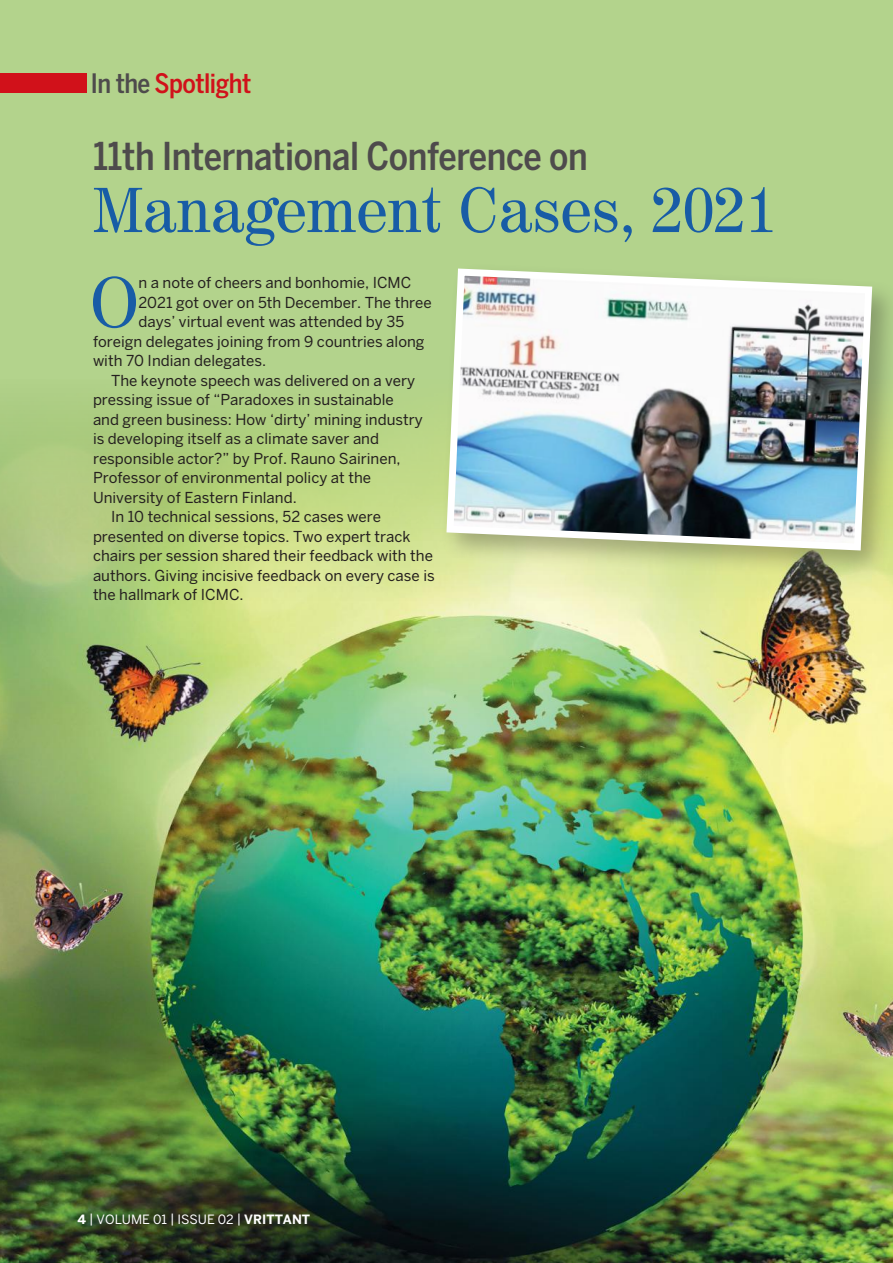
<style>
.page{position:relative;width:893px;height:1263px;background:#b3d38c}
.page>*{position:absolute;margin:0;border:0;box-sizing:border-box;transform-origin:0 0}
.t1{font:70.65px "Century 725 BT";color:#185ca6}
.t2{font:63px "Century 725 BT";letter-spacing:-.01em;color:#185ca6}
.t3{font:500 38.1px "Benton Sans Cond";letter-spacing:-.01em;color:#4e4b4c}
.t4{font:500 26.55px "Benton Sans Cond";letter-spacing:-.02em;color:#d1111a}
.t5{font:15px "Benton Sans";color:#241f1f}
.t6{font:12.75px "Benton Sans";color:#fff}
.s1{color:#4e4b4c}
.s2{font-weight:700}
</style>
<div class="page">
<img style="left:0;top:410px;width:893px;height:853px">
<div style="left:0;top:73px;width:86px;height:20px;background:#d1111a"></div>
<div style="left:441px;top:263px;width:452px;height:317px;background:#241f1f;opacity:.3"></div>
<img style="left:443px;top:265px;width:433px;height:289px">
<h3 class="t4" style="left:91px;top:68px;width:162px"><span class="s1">In the</span> Spotlight</h3>
<h3 class="t3" style="left:93px;top:134px;width:496px">11th International Conference on</h3>
<h2 class="t2" style="left:93px;top:171px;width:685px">Management Cases, 2021</h2>
<h1 class="t1" style="left:91px;top:259px;width:49px">O</h1>
<p class="t5" style="left:138px;top:274px;width:274px">n a note of cheers and bonhomie, ICMC</p>
<p class="t5" style="left:138px;top:293px;width:295px">2021 got over on 5th December. The three</p>
<p class="t5" style="left:138px;top:313px;width:267px">days’ virtual event was attended by 35</p>
<p class="t5" style="left:93px;top:332px;width:333px">foreign delegates joining from 9 countries along</p>
<p class="t5" style="left:93px;top:352px;width:175px">with 70 Indian delegates.</p>
<p class="t5" style="left:111px;top:371px;width:306px">The keynote speech was delivered on a very</p>
<p class="t5" style="left:93px;top:391px;width:302px">pressing issue of “Paradoxes in sustainable</p>
<p class="t5" style="left:93px;top:410px;width:331px">and green business: How ‘dirty’ mining industry</p>
<p class="t5" style="left:93px;top:430px;width:288px">is developing itself as a climate saver and</p>
<p class="t5" style="left:93px;top:449px;width:309px">responsible actor?” by Prof. Rauno Sairinen,</p>
<p class="t5" style="left:93px;top:469px;width:280px">Professor of environmental policy at the</p>
<p class="t5" style="left:93px;top:488px;width:205px">University of Eastern Finland.</p>
<p class="t5" style="left:111px;top:508px;width:272px">In 10 technical sessions, 52 cases were</p>
<p class="t5" style="left:93px;top:527px;width:319px">presented on diverse topics. Two expert track</p>
<p class="t5" style="left:93px;top:547px;width:342px">chairs per session shared their feedback with the</p>
<p class="t5" style="left:93px;top:566px;width:343px">authors. Giving incisive feedback on every case is</p>
<p class="t5" style="left:93px;top:586px;width:152px">the hallmark of ICMC.</p>
<p class="t6" style="left:78px;top:1212px;width:234px"><span class="s2">4</span> | VOLUME 01 | ISSUE 02 | <span class="s2">VRITTANT</span></p>
</div>
